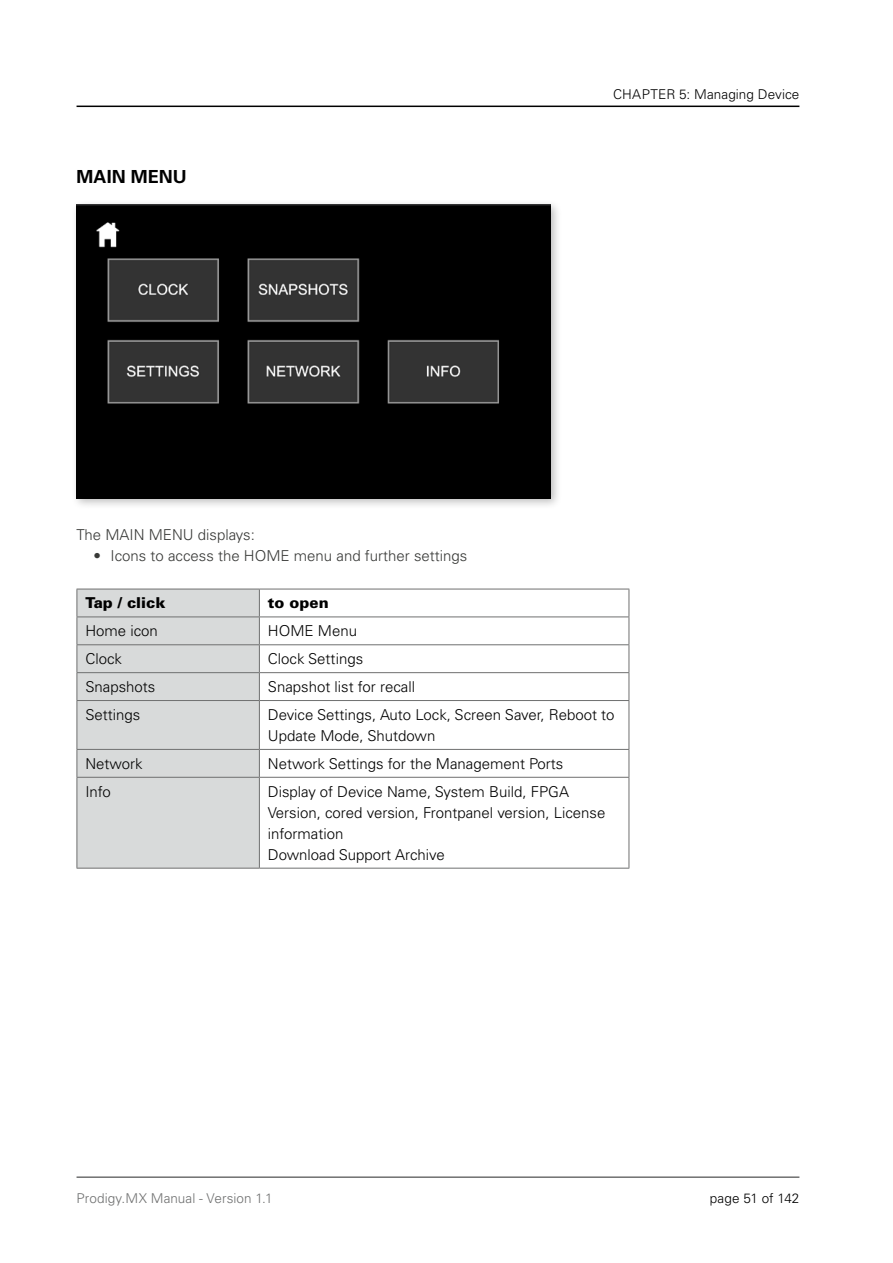
<style>
.page{position:relative;width:893px;height:1263px;background:#fff}
.page>*{position:absolute;margin:0;border:0;box-sizing:border-box;transform-origin:0 0}
.t1{font:700 18px "Univers LT Pro 65";letter-spacing:.005em;color:#000}
.t2{font:300 15px/21px "Univers LT Pro 45";color:#000}
.t3{font:300 15px "Univers LT Pro 45";color:#383937}
.t4{font:900 15px "Univers LT Pro 75";color:#000}
.t5{font:300 13.5px "Univers LT Pro 45";letter-spacing:.005em;color:#000}
.t6{font:300 13.5px "Univers LT Pro 45";letter-spacing:.005em;color:#6f7070}
</style>
<div class="page">
<hr style="left:77px;top:1176px;width:722px;height:2px;background:#6f7070">
<hr style="left:77px;top:106px;width:722px;height:1px;background:#000">
<div style="left:78px;top:590px;width:181px;height:278px;background:#d8dada"></div>
<hr style="left:77px;top:589px;width:182px;height:1px;background:#6f7070">
<hr style="left:259px;top:589px;width:370px;height:1px;background:#6f7070">
<hr style="left:77px;top:616px;width:182px;height:1px;background:#6f7070">
<hr style="left:259px;top:616px;width:370px;height:1px;background:#6f7070">
<hr style="left:77px;top:644px;width:182px;height:1px;background:#6f7070">
<hr style="left:259px;top:644px;width:370px;height:1px;background:#6f7070">
<hr style="left:77px;top:672px;width:182px;height:1px;background:#6f7070">
<svg style="left:77px;top:589px;width:1px;height:111px"></svg>
<hr style="left:259px;top:672px;width:370px;height:1px;background:#6f7070">
<svg style="left:259px;top:589px;width:1px;height:111px"></svg>
<svg style="left:629px;top:589px;width:1px;height:111px"></svg>
<hr style="left:77px;top:700px;width:182px;height:1px;background:#6f7070">
<hr style="left:77px;top:701px;width:1px;height:48px;background:#6f7070">
<hr style="left:259px;top:700px;width:370px;height:1px;background:#6f7070">
<hr style="left:259px;top:701px;width:1px;height:48px;background:#6f7070">
<hr style="left:629px;top:701px;width:1px;height:48px;background:#6f7070">
<hr style="left:77px;top:749px;width:182px;height:1px;background:#6f7070">
<svg style="left:77px;top:750px;width:1px;height:27px"></svg>
<hr style="left:259px;top:749px;width:370px;height:1px;background:#6f7070">
<svg style="left:259px;top:750px;width:1px;height:27px"></svg>
<svg style="left:629px;top:750px;width:1px;height:27px"></svg>
<hr style="left:77px;top:777px;width:182px;height:1px;background:#6f7070">
<hr style="left:77px;top:778px;width:1px;height:90px;background:#6f7070">
<hr style="left:259px;top:777px;width:370px;height:1px;background:#6f7070">
<hr style="left:259px;top:778px;width:1px;height:90px;background:#6f7070">
<hr style="left:629px;top:778px;width:1px;height:90px;background:#6f7070">
<hr style="left:77px;top:868px;width:182px;height:1px;background:#6f7070">
<hr style="left:259px;top:868px;width:370px;height:1px;background:#6f7070">
<div style="left:71px;top:199px;width:491px;height:311px;background:#000;opacity:.26"></div>
<img style="left:77px;top:204px;width:474px;height:294px">
<p class="t1" style="left:77px;top:166px;width:112px">MAIN MENU</p>
<p class="t5" style="left:613px;top:86px;width:188px">CHAPTER 5: Managing Device</p>
<p class="t3" style="left:77px;top:526px;width:180px">The MAIN MENU displays:</p>
<p class="t3" style="left:94px;top:547px;width:375px">• Icons to access the HOME menu and further settings</p>
<p class="t4" style="left:85px;top:594px;width:81px">Tap / click</p>
<p class="t4" style="left:268px;top:594px;width:62px">to open</p>
<p class="t2" style="left:85px;top:620px;width:74px">Home icon</p>
<p class="t2" style="left:268px;top:620px;width:91px">HOME Menu</p>
<p class="t2" style="left:85px;top:648px;width:38px">Clock</p>
<p class="t2" style="left:268px;top:648px;width:97px">Clock Settings</p>
<p class="t2" style="left:85px;top:676px;width:72px">Snapshots</p>
<p class="t2" style="left:268px;top:676px;width:149px">Snapshot list for recall</p>
<p class="t2" style="left:85px;top:704px;width:57px">Settings</p>
<p class="t2" style="left:268px;top:704px;width:348px">Device Settings, Auto Lock, Screen Saver, Reboot to<br>Update Mode, Shutdown</p>
<p class="t2" style="left:85px;top:753px;width:59px">Network</p>
<p class="t2" style="left:268px;top:753px;width:297px">Network Settings for the Management Ports</p>
<p class="t2" style="left:85px;top:781px;width:27px">Info</p>
<p class="t2" style="left:268px;top:781px;width:339px">Display of Device Name, System Build, FPGA Version, cored version, Frontpanel version, License information<br>Download Support Archive</p>
<p class="t6" style="left:77px;top:1190px;width:197px">Prodigy.MX Manual - Version 1.1</p>
<p class="t5" style="left:710px;top:1190px;width:91px">page 51 of 142</p>
</div>
